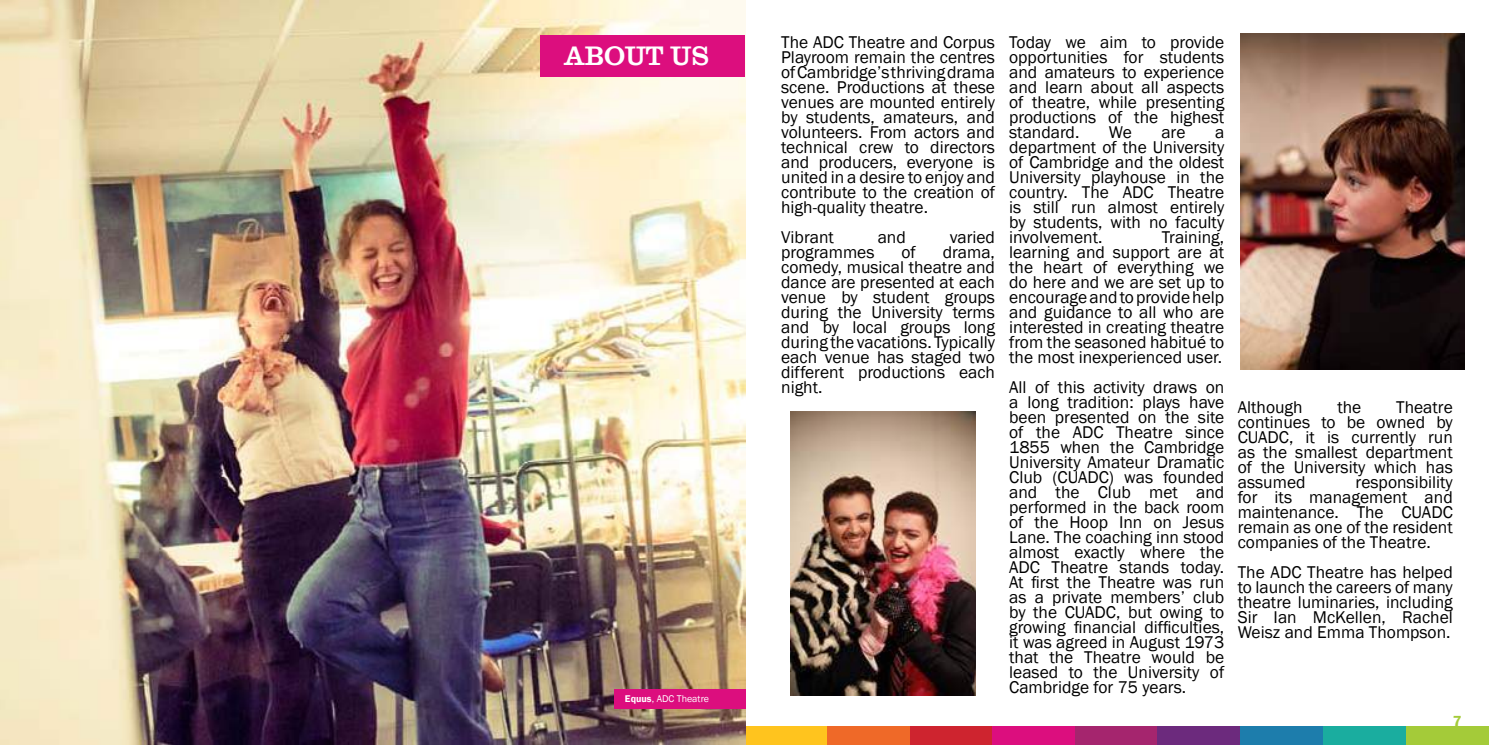
<style>
.page{position:relative;width:1489px;height:745px;background:#fff}
.page>*{position:absolute;margin:0;border:0;box-sizing:border-box;transform-origin:0 0}
.t1{font:500 27.5px "Clarendon T";color:#fff}
.t2{font:17.5px/15px "Franklin Gothic";color:#000;text-align:justify}
.t3{font:600 15px "Franklin Gothic";color:#a4cb39}
.t4{font:10px "Franklin Gothic";color:#fff}
.s1{font-weight:600}
</style>
<div class="page">
<div style="left:1322px;top:725px;width:83px;height:19px;background:#1aad9f"></div>
<div style="left:827px;top:725px;width:83px;height:19px;background:#ef6928"></div>
<div style="left:909px;top:725px;width:83px;height:19px;background:#ce242f"></div>
<div style="left:992px;top:725px;width:83px;height:19px;background:#dc0e7e"></div>
<div style="left:1074px;top:725px;width:83px;height:19px;background:#a5256e"></div>
<div style="left:1157px;top:725px;width:82px;height:19px;background:#6c2a7d"></div>
<div style="left:1239px;top:725px;width:83px;height:19px;background:#1d7dac"></div>
<div style="left:1405px;top:725px;width:83px;height:19px;background:#a4cb39"></div>
<div style="left:744px;top:725px;width:83px;height:19px;background:#ffc41e"></div>
<img style="left:0;top:0;width:745px;height:744px">
<div style="left:539px;top:35px;width:205px;height:42px;background:#dc0e7e"></div>
<div style="left:614px;top:689px;width:131px;height:19px;background:#dc0e7e"></div>
<img style="left:1240px;top:33px;width:224px;height:336px">
<img style="left:790px;top:411px;width:185px;height:284px">
<h1 class="t1" style="left:564px;top:40px;width:146px">ABOUT US</h1>
<p class="t4" style="left:625px;top:692px;width:86px"><span class="s1">Equus</span>, ADC Theatre</p>
<p class="t2" style="left:781px;top:35px;width:215px">The ADC Theatre and Corpus Playroom remain the centres of Cambridge’s thriving drama scene. Productions at these venues are mounted entirely by students, amateurs, and volunteers. From actors and technical crew to directors and producers, everyone is united in a desire to enjoy and contribute to the creation of high-quality theatre.</p>
<p class="t2" style="left:781px;top:230px;width:54px">Vibrant</p>
<p class="t2" style="left:877px;top:230px;width:30px">and</p>
<p class="t2" style="left:949px;top:230px;width:47px">varied</p>
<p class="t2" style="left:781px;top:245px;width:95px">programmes</p>
<p class="t2" style="left:901px;top:245px;width:16px">of</p>
<p class="t2" style="left:781px;top:245px;width:215px;text-indent:161px">drama, comedy, musical theatre and dance are presented at each venue by student groups during the University terms and by local groups long during the vacations. Typically each venue has staged two different productions each night.</p>
<p class="t2" style="left:1009px;top:35px;width:217px">Today we aim to provide opportunities for students and amateurs to experience and learn about all aspects of theatre, while presenting productions of the highest standard.</p>
<p class="t2" style="left:1108px;top:125px;width:24px">We</p>
<p class="t2" style="left:1161px;top:125px;width:26px">are</p>
<p class="t2" style="left:1009px;top:125px;width:217px;text-indent:206px">a department of the University of Cambridge and the oldest University playhouse in the country. The ADC Theatre is still run almost entirely by students, with no faculty involvement.</p>
<p class="t2" style="left:1009px;top:230px;width:216px;text-indent:153px">Training, learning and support are at the heart of everything we do here and we are set up to encourage and to provide help and guidance to all who are interested in creating theatre from the seasoned habitué to the most inexperienced user.</p>
<p class="t2" style="left:1009px;top:380px;width:217px">All of this activity draws on a long tradition: plays have been presented on the site of the ADC Theatre since 1855 when the Cambridge University Amateur Dramatic Club (CUADC) was founded and the Club met and performed in the back room of the Hoop Inn on Jesus Lane. The coaching inn stood almost exactly where the ADC Theatre stands today.<br>At first the Theatre was run as a private members’ club by the CUADC, but owing to growing financial difficulties, it was agreed in August 1973 that the Theatre would be leased to the University of Cambridge for 75 years.</p>
<p class="t2" style="left:1237px;top:400px;width:66px">Although</p>
<p class="t2" style="left:1337px;top:400px;width:25px">the</p>
<p class="t2" style="left:1237px;top:400px;width:216px;text-indent:158px">Theatre continues to be owned by CUADC, it is currently run as the smallest department of the University which has assumed</p>
<p class="t2" style="left:1237px;top:475px;width:216px;text-indent:118px">responsibility for its management and maintenance. The CUADC remain as one of the resident companies of the Theatre.</p>
<p class="t2" style="left:1237px;top:565px;width:216px">The ADC Theatre has helped to launch the careers of many theatre luminaries, including Sir Ian McKellen, Rachel Weisz and Emma Thompson.</p>
<p class="t3" style="left:1452px;top:711px;width:10px">7</p>
</div>
